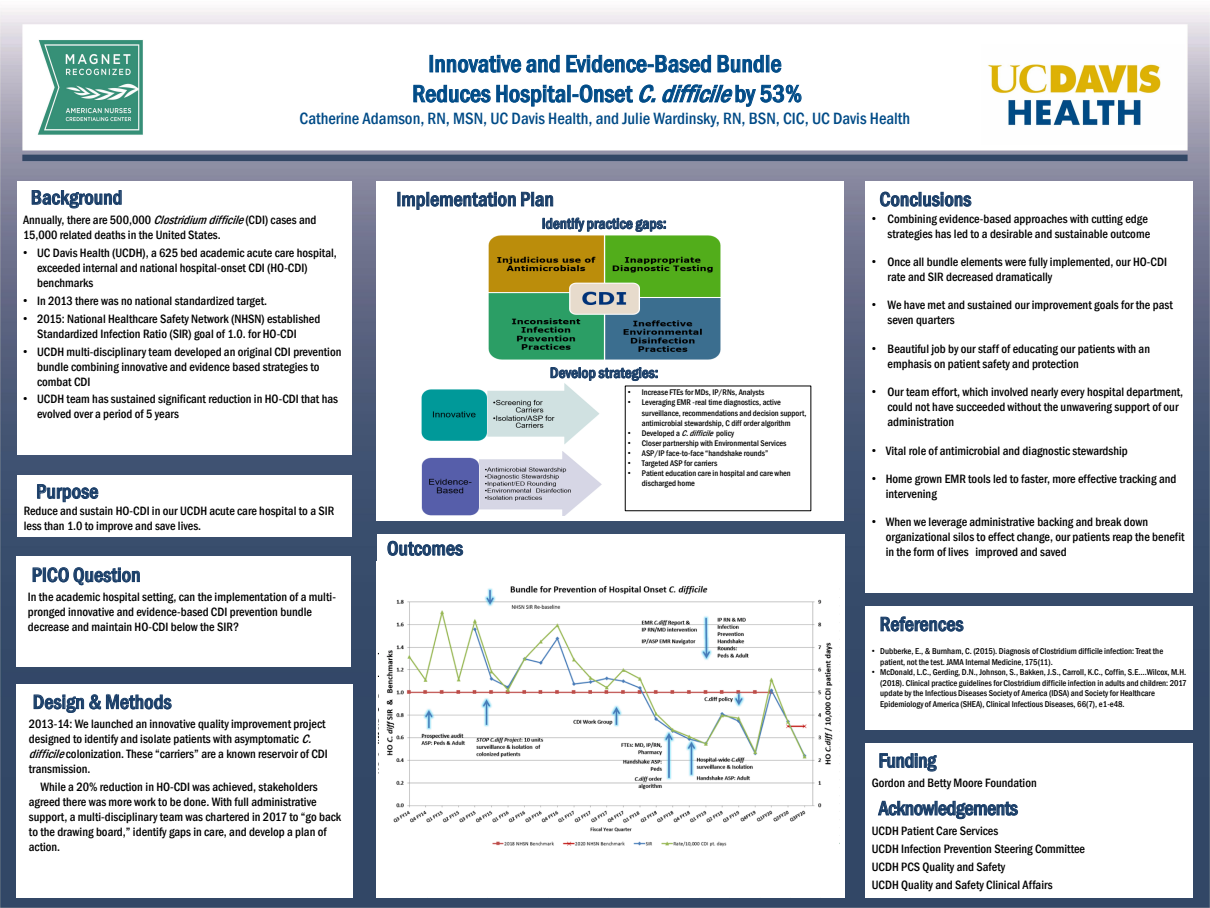
<style>
.page{position:relative;width:1210px;height:908px;background:#fff}
.page>*{position:absolute;margin:0;border:0;box-sizing:border-box;transform-origin:0 0}
.t1{font:500 condensed 24.85px/29.9px "Franklin Gothic";color:#004b87;text-align:center}
.t2{font:500 condensed 20.51px "Franklin Gothic";color:#1a3e68}
.t3{font:500 condensed 20.51px "Franklin Gothic";letter-spacing:-.02em;color:#1a3e68}
.t4{font:500 condensed 16.8px "Franklin Gothic";color:#004b87}
.t5{font:500 condensed 15.36px "Franklin Gothic";letter-spacing:.005em;color:#1a3e68}
.t6{font:500 condensed 12.42px/14.9px "Franklin Gothic";color:#000}
.t7{font:500 condensed 8.75px/10.5px "Franklin Gothic";color:#000}
.t8{font:500 condensed 8.4px/10.1px "Franklin Gothic";color:#000}
.s1{font-style:italic}
.s2{font-family:"Arial";font-weight:400;font-stretch:normal}
</style>
<div class="page">
<img style="left:0;top:8px;width:1210px;height:899px">
<div style="left:376px;top:181px;width:468px;height:339px;background:#fff"></div>
<div style="left:17px;top:181px;width:335px;height:273px;background:#fff"></div>
<div style="left:865px;top:181px;width:328px;height:411px;background:#fff"></div>
<div style="left:865px;top:605px;width:328px;height:124px;background:#fff"></div>
<div style="left:865px;top:742px;width:328px;height:155px;background:#fff"></div>
<div style="left:17px;top:683px;width:336px;height:214px;background:#fff"></div>
<div style="left:17px;top:556px;width:334px;height:110px;background:#fff"></div>
<img style="left:981px;top:45px;width:203px;height:100px">
<img style="left:377px;top:561px;width:467px;height:336px">
<img style="left:488px;top:235px;width:233px;height:125px">
<div style="left:17px;top:475px;width:335px;height:61px;background:#fff"></div>
<div style="left:377px;top:533px;width:467px;height:28px;background:#fff"></div>
<img style="left:421px;top:383px;width:179px;height:61px">
<img style="left:421px;top:451px;width:181px;height:65px">
<div style="left:379px;top:559px;width:464px;height:333px;background:#fff"></div>
<img style="left:386px;top:586px;width:447px;height:261px">
<p class="t1" style="left:412px;top:48px;width:391px">Innovative and Evidence-Based Bundle<br>Reduces Hospital-Onset <span class="s1">C.difficile</span>by 53%</p>
<p class="t4" style="left:299px;top:107px;width:612px">Catherine Adamson, RN, MSN, UC Davis Health, and Julie Wardinsky, RN, BSN, CIC, UC Davis Health</p>
<p class="t2" style="left:31px;top:184px;width:93px">Background</p>
<p class="t2" style="left:396px;top:185px;width:159px">Implementation Plan</p>
<p class="t6" style="left:23px;top:212px;width:295px">Annually, there are 500,000 <span class="s1">Clostridiumdifficile</span>(CDI) cases and<br>15,000 related deaths in the United States.</p>
<p class="t6" style="left:37px;top:245px;width:301px;text-indent:-14px"><span class="s2">•</span> UC Davis Health (UCDH), a 625 bed academic acute care hospital, exceeded internal and national hospital-onset CDI (HO-CDI) benchmarks</p>
<p class="t6" style="left:23px;top:293px;width:245px"><span class="s2">•</span> In 2013 there was no national standardized target.</p>
<p class="t6" style="left:37px;top:311px;width:285px;text-indent:-14px"><span class="s2">•</span> 2015: National Healthcare Safety Network (NHSN) established<br>Standardized Infection Ratio (SIR) goal of 1.0. for HO-CDI</p>
<p class="t6" style="left:37px;top:344px;width:306px;text-indent:-14px"><span class="s2">•</span> UCDH multi-disciplinary team developed an original CDI prevention bundle combining innovative and evidence based strategies to combat CDI</p>
<p class="t6" style="left:37px;top:391px;width:302px;text-indent:-14px"><span class="s2">•</span> UCDH team has sustained significant reduction in HO-CDI that has evolved over a period of 5 years</p>
<p class="t5" style="left:542px;top:213px;width:126px">Identify practice gaps:</p>
<p class="t5" style="left:550px;top:362px;width:110px">Develop strategies:</p>
<p class="t8" style="left:628px;top:387px;width:138px"><span class="s2">•</span> Increase FTEs for MDs, IP/RNs, Analysts</p>
<p class="t8" style="left:642px;top:397px;width:166px;text-indent:-14px"><span class="s2">•</span> Leveraging EMR -real time diagnostics, active surveillance, recommendations and decision support, antimicrobial stewardship, C diff order algorithm</p>
<p class="t8" style="left:628px;top:427px;width:108px"><span class="s2">•</span> Developed a <span class="s1">C.difficile</span>policy</p>
<p class="t8" style="left:628px;top:438px;width:160px"><span class="s2">•</span> Closer partnership with Environmental Services</p>
<p class="t8" style="left:628px;top:448px;width:142px"><span class="s2">•</span> ASP/IP face-to-face “handshake rounds”</p>
<p class="t8" style="left:628px;top:458px;width:91px"><span class="s2">•</span> Targeted ASP for carriers</p>
<p class="t8" style="left:642px;top:468px;width:150px;text-indent:-14px"><span class="s2">•</span> Patient education care in hospital and care when discharged home</p>
<p class="t2" style="left:36px;top:478px;width:64px">Purpose</p>
<p class="t6" style="left:24px;top:503px;width:312px">Reduce and sustain HO-CDI in our UCDH acute care hospital to a SIR less than 1.0 to improve and save lives.</p>
<p class="t2" style="left:32px;top:561px;width:110px">PICO Question</p>
<p class="t6" style="left:28px;top:589px;width:309px">In the academic hospital setting, can the implementation of a multi&shy;pronged innovative and evidence-based CDI prevention bundle decrease and maintain HO-CDI below the SIR?</p>
<p class="t2" style="left:33px;top:688px;width:140px">Design &amp; Methods</p>
<p class="t6" style="left:29px;top:716px;width:300px">2013-14: We launched an innovative quality improvement project designed to identify and isolate patients with asymptomatic <span class="s1">C. difficile</span>colonization. These “carriers” are a known reservoir of CDI transmission.</p>
<p class="t6" style="left:29px;top:779px;width:314px;text-indent:12px">While a 20% reduction in HO-CDI was achieved, stakeholders agreed there was more work to be done. With full administrative support, a multi-disciplinary team was chartered in 2017 to “go back to the drawing board,” identify gaps in care, and develop a plan of action.</p>
<p class="t2" style="left:387px;top:534px;width:77px">Outcomes</p>
<p class="t2" style="left:879px;top:186px;width:93px">Conclusions</p>
<p class="t6" style="left:871px;top:211px;width:280px;text-align:right"><span class="s2">•</span> Combining evidence-based approaches with cutting edge strategies has led to a desirable and sustainable outcome</p>
<p class="t6" style="left:887px;top:254px;width:281px;text-indent:-16px"><span class="s2">•</span> Once all bundle elements were fully implemented, our HO-CDI rate and SIR decreased dramatically</p>
<p class="t6" style="left:887px;top:298px;width:287px;text-indent:-16px"><span class="s2">•</span> We have met and sustained our improvement goals for the past seven quarters</p>
<p class="t6" style="left:887px;top:341px;width:264px;text-indent:-16px"><span class="s2">•</span> Beautiful job by our staff of educating our patients with an emphasis on patient safety and protection</p>
<p class="t6" style="left:887px;top:384px;width:297px;text-indent:-16px"><span class="s2">•</span> Our team effort, which involved nearly every hospital department, could not have succeeded without the unwavering support of our administration</p>
<p class="t6" style="left:871px;top:442px;width:258px"><span class="s2">•</span> Vital role of antimicrobial and diagnostic stewardship</p>
<p class="t6" style="left:885px;top:471px;width:292px;text-indent:-14px"><span class="s2">•</span> Home grown EMR tools led to faster, more effective tracking and intervening</p>
<p class="t6" style="left:885px;top:514px;width:300px;text-indent:-14px"><span class="s2">•</span> When we leverage administrative backing and break down organizational silos to effect change, our patients reap the benefit in the form of lives improved and saved</p>
<p class="t2" style="left:879px;top:610px;width:85px">References</p>
<p class="t7" style="left:880px;top:646px;width:284px;text-indent:-8px"><span class="s2">•</span> Dubberke, E., &amp; Burnham, C. (2015). Diagnosis of Clostridium difficile infection: Treat the patient, not the test. JAMA Internal Medicine, 175(11).</p>
<p class="t7" style="left:880px;top:667px;width:308px;text-indent:-8px"><span class="s2">•</span> McDonald, L.C., Gerding, D.N., Johnson, S., Bakken, J.S., Carroll, K.C., Coffin, S.E….Wilcox, M.H. (2018). Clinical practice guidelines for Clostridium difficile infection in adults and children: 2017 update by the Infectious Diseases Society of America (IDSA) and Society for Healthcare Epidemiology of America (SHEA), Clinical Infectious Diseases, 66(7), e1-e48.</p>
<p class="t3" style="left:878px;top:746px;width:59px">Funding</p>
<p class="t6" style="left:871px;top:775px;width:167px">Gordon and Betty Moore Foundation</p>
<p class="t3" style="left:878px;top:794px;width:141px">Acknowledgements</p>
<p class="t6" style="left:871px;top:821px;width:215px;line-height:17.9px">UCDH Patient Care Services<br>UCDH Infection Prevention Steering Committee UCDH PCS Quality and Safety<br>UCDH Quality and Safety Clinical Affairs</p>
</div>
